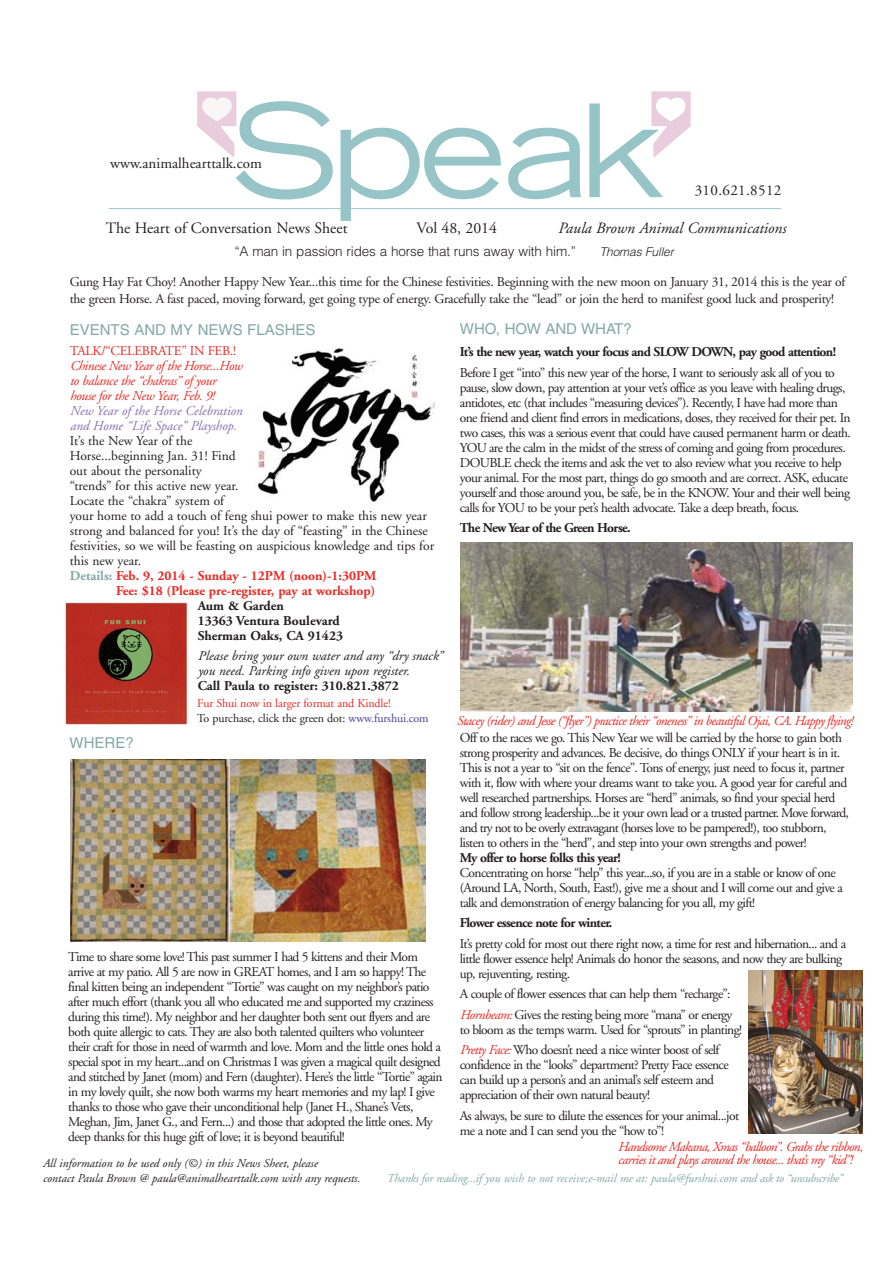
<style>
.page{position:relative;width:893px;height:1263px;background:#fff}
.page>*{position:absolute;margin:0;border:0;box-sizing:border-box;transform-origin:0 0}
.t1{font:15.75px "Adobe Garamond";color:#231f20}
.t2{font:italic 15.75px "Adobe Garamond";color:#231f20}
.t3{font:15px "Helvetica";color:#83a8a7}
.t4{font:15px "Adobe Garamond";color:#231f20}
.t5{font:15px "Adobe Garamond";letter-spacing:.025em;color:#231f20}
.t6{font:13.5px/15px "Adobe Garamond";letter-spacing:-.045em;color:#231f20}
.t7{font:13.5px "Adobe Garamond";color:#231f20}
.t8{font:13.5px/16.5px "Adobe Garamond";letter-spacing:-.02em;color:#231f20}
.t9{font:italic 13.5px/13.5px "Adobe Garamond";letter-spacing:-.05em;color:#e82b25}
.t10{font:700 13.5px "Adobe Garamond";letter-spacing:-.045em;color:#231f20}
.t11{font:700 13.5px "Adobe Garamond";color:#e82b25}
.t12{font:italic 13.5px/15px "Adobe Garamond";letter-spacing:-.025em;color:#e82b25}
.t13{font:700 13.5px/15px "Adobe Garamond";color:#231f20}
.t14{font:italic 13.5px/15px "Adobe Garamond";color:#231f20}
.t15{font:italic 13.5px/15px "Adobe Garamond";color:#8770b2}
.t16{font:300 13.5px "Helvetica";letter-spacing:-.01em;color:#231f20}
.t17{font:13.5px "Adobe Garamond";letter-spacing:-.025em;color:#e82b25}
.t18{font:italic 12px/14.4px "Adobe Garamond";color:#231f20}
.t19{font:italic 12px "Adobe Garamond";letter-spacing:-.005em;color:#83a8a7}
.t20{font:12px/15px "Adobe Garamond";letter-spacing:-.01em;color:#e82b25}
.t21{font:italic 300 12px "Helvetica";color:#231f20}
.s1{color:#83a8a7}
.s2{color:#231f20}
.s3{color:#4e3c98}
.s4{font-style:italic;color:#e82b25}
</style>
<div class="page">
<svg style="left:340px;top:128px;width:161px;height:93px"></svg>
<svg style="left:508px;top:128px;width:73px;height:71px"></svg>
<svg style="left:589px;top:91px;width:101px;height:106px"></svg>
<svg style="left:197px;top:91px;width:136px;height:108px"></svg>
<hr style="left:109px;top:208px;width:672px;height:1px;background:#98c6c8">
<img style="left:71px;top:759px;width:354px;height:182px">
<img style="left:64px;top:602px;width:124px;height:123px">
<img style="left:257px;top:348px;width:179px;height:154px">
<img style="left:460px;top:542px;width:392px;height:169px">
<img style="left:749px;top:971px;width:113px;height:163px">
<p class="t4" style="left:110px;top:157px;width:153px">www.animalhearttalk.com</p>
<p class="t5" style="left:695px;top:184px;width:88px">310.621.8512</p>
<p class="t1" style="left:106px;top:222px;width:243px">The Heart of Conversation News Sheet</p>
<p class="t1" style="left:417px;top:222px;width:82px">Vol 48, 2014</p>
<p class="t2" style="left:558px;top:222px;width:230px">Paula Brown Animal Communications</p>
<p class="t16" style="left:234px;top:246px;width:343px">“A man in passion rides a horse that runs away with him.”</p>
<p class="t21" style="left:600px;top:248px;width:78px">Thomas Fuller</p>
<p class="t8" style="left:70px;top:275px;width:777px">Gung Hay Fat Choy! Another Happy New Year...this time for the Chinese festivities. Beginning with the new moon on January 31, 2014 this is the year of the green Horse. A fast paced, moving forward, get going type of energy. Gracefully take the “lead” or join the herd to manifest good luck and prosperity!</p>
<p class="t3" style="left:70px;top:324px;width:247px">EVENTS AND MY NEWS FLASHES</p>
<p class="t17" style="left:70px;top:345px;width:168px">TALK/“CELEBRATE” IN FEB.!</p>
<p class="t12" style="left:70px;top:359px;width:174px">Chinese New Year of the Horse...How to balance the “chakras” of your house for the New Year, Feb. 9!</p>
<p class="t15" style="left:70px;top:404px;width:174px">New Year of the Horse Celebration and Home “Life Space” Playshop.</p>
<p class="t7" style="left:70px;top:435px;width:124px">It’s the New Year of the</p>
<p class="t7" style="left:70px;top:450px;width:167px">Horse...beginning Jan. 31! Find</p>
<p class="t7" style="left:70px;top:465px;width:133px">out about the personality</p>
<p class="t7" style="left:70px;top:480px;width:170px">“trends” for this active new year.</p>
<p class="t7" style="left:70px;top:495px;width:156px">Locate the “chakra” system of</p>
<p class="t7" style="left:70px;top:510px;width:359px">your home to add a touch of feng shui power to make this new year</p>
<p class="t7" style="left:70px;top:525px;width:360px">strong and balanced for you! It’s the day of “feasting” in the Chinese</p>
<p class="t7" style="left:70px;top:540px;width:366px">festivities, so we will be feasting on auspicious knowledge and tips for</p>
<p class="t7" style="left:70px;top:555px;width:73px">this new year.</p>
<p class="t11" style="left:70px;top:570px;width:308px"><span class="s1">Details:</span> Feb. 9, 2014 - Sunday - 12PM (noon)-1:30PM</p>
<p class="t11" style="left:116px;top:585px;width:261px">Fee: $18 (Please pre-register, pay at workshop)</p>
<p class="t13" style="left:198px;top:599px;width:147px">Aum &amp; Garden<br>13363 Ventura Boulevard<br>Sherman Oaks, CA 91423</p>
<p class="t14" style="left:198px;top:649px;width:246px">Please bring your own water and any “dry snack” you need. Parking info given upon register.</p>
<p class="t13" style="left:198px;top:679px;width:203px">Call Paula to register: 310.821.3872</p>
<p class="t3" style="left:460px;top:323px;width:173px">WHO, HOW AND WHAT?</p>
<p class="t10" style="left:460px;top:346px;width:378px">It’s the new year, watch your focus and SLOW DOWN, pay good attention!</p>
<p class="t6" style="left:460px;top:366px;width:392px">Before I get “into” this new year of the horse, I want to seriously ask all of you to pause, slow down, pay attention at your vet’s office as you leave with healing drugs, antidotes, etc (that includes “measuring devices”). Recently, I have had more than one friend and client find errors in medications, doses, they received for their pet. In two cases, this was a serious event that could have caused permanent harm or death.<br>YOU are the calm in the midst of the stress of coming and going from procedures.<br>DOUBLE check the items and ask the vet to also review what you receive to help your animal. For the most part, things do go smooth and are correct. ASK, educate yourself and those around you, be safe, be in the KNOW. Your and their well being calls for YOU to be your pet’s health advocate. Take a deep breath, focus.</p>
<p class="t10" style="left:460px;top:522px;width:172px">The New Year of the Green Horse.</p>
<p class="t20" style="left:197px;top:697px;width:233px">Fur Shui now in larger format and Kindle!<br><span class="s2">To purchase, click the green dot:</span> <span class="s3">www.furshui.com</span></p>
<p class="t9" style="left:457px;top:715px;width:397px">Stacey (rider) and Jesse (“flyer”) practice their “oneness” in beautiful Ojai, CA. Happy flying!</p>
<p class="t6" style="left:460px;top:731px;width:390px">Off to the races we go. This New Year we will be carried by the horse to gain both strong prosperity and advances. Be decisive, do things ONLY if your heart is in it.<br>This is not a year to “sit on the fence”. Tons of energy, just need to focus it, partner with it, flow with where your dreams want to take you. A good year for careful and well researched partnerships. Horses are “herd” animals, so find your special herd and follow strong leadership...be it your own lead or a trusted partner. Move forward, and try not to be overly extravagant (horses love to be pampered!), too stubborn, listen to others in the “herd”, and step into your own strengths and power!</p>
<p class="t10" style="left:460px;top:852px;width:162px">My offer to horse folks this year!</p>
<p class="t6" style="left:460px;top:866px;width:384px">Concentrating on horse “help” this year...so, if you are in a stable or know of one (Around LA, North, South, East!), give me a shout and I will come out and give a talk and demonstration of energy balancing for you all, my gift!</p>
<p class="t10" style="left:460px;top:918px;width:154px">Flower essence note for winter.</p>
<p class="t6" style="left:460px;top:937px;width:388px">It’s pretty cold for most out there right now, a time for rest and hibernation... and a little flower essence help! Animals do honor the seasons, and now they are bulking up, rejuventing, resting.</p>
<p class="t6" style="left:460px;top:985px;width:274px;line-height:20.4px">A couple of flower essences that can help them “recharge”:<br><span class="s4">Hornbeam:</span> Gives the resting being more “mana” or energy</p>
<p class="t6" style="left:460px;top:1020px;width:284px;line-height:20.4px">to bloom as the temps warm. Used for “sprouts” in planting!<br><span class="s4">Pretty Face:</span> Who doesn’t need a nice winter boost of self</p>
<p class="t6" style="left:460px;top:1058px;width:270px">confidence in the “looks” department? Pretty Face essence can build up a person’s and an animal’s self esteem and appreciation of their own natural beauty!</p>
<p class="t6" style="left:460px;top:1109px;width:281px">As always, be sure to dilute the essences for your animal...jot me a note and I can send you the “how to”!</p>
<p class="t3" style="left:70px;top:738px;width:66px">WHERE?</p>
<p class="t6" style="left:68px;top:950px;width:376px">Time to share some love! This past summer I had 5 kittens and their Mom arrive at my patio. All 5 are now in GREAT homes, and I am so happy! The final kitten being an independent “Tortie” was caught on my neighbor’s patio after much effort (thank you all who educated me and supported my craziness during this time!). My neighbor and her daughter both sent out flyers and are both quite allergic to cats. They are also both talented quilters who volunteer their craft for those in need of warmth and love. Mom and the little ones hold a special spot in my heart...and on Christmas I was given a magical quilt designed and stitched by Janet (mom) and Fern (daughter). Here’s the little “Tortie” again in my lovely quilt, she now both warms my heart memories and my lap! I give thanks to those who gave their unconditional help (Janet H., Shane’s Vets, Meghan, Jim, Janet G., and Fern...) and those that adopted the little ones. My deep thanks for this huge gift of love; it is beyond beautiful!</p>
<p class="t9" style="left:618px;top:1141px;width:246px">Handsome Makana, Xmas “balloon”. Grabs the ribbon, carries it and plays around the house... that’s my “kid”!</p>
<p class="t18" style="left:43px;top:1157px;width:319px">All information to be used only (©) in this News Sheet, please<br>contact Paula Brown @ paula@animalhearttalk.com with any requests.</p>
<p class="t19" style="left:386px;top:1173px;width:457px">Thanks for reading...if you wish to not receive;e-mail me at: paula@furshui.com and ask to “unsubscribe”</p>
</div>
